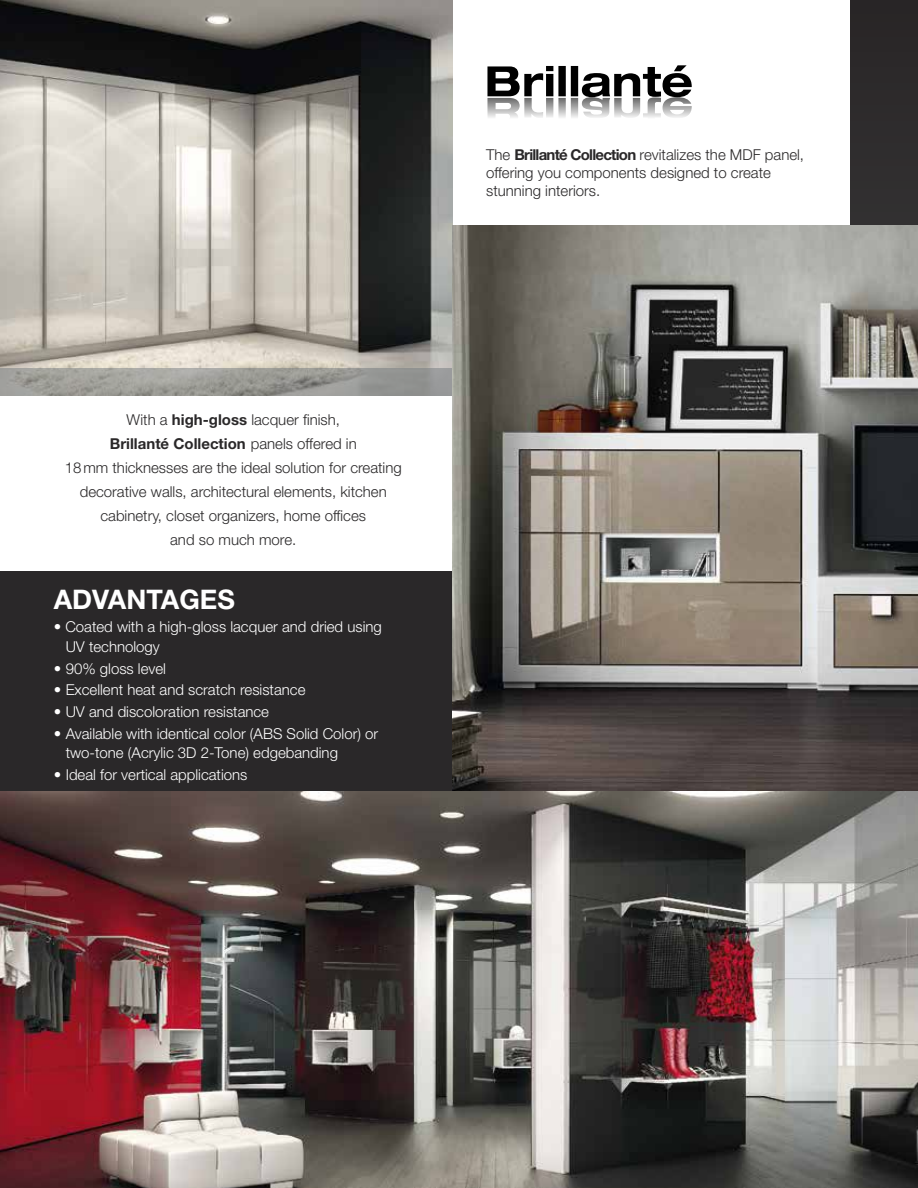
<style>
.page{position:relative;width:918px;height:1188px;background:#fff}
.page>*{position:absolute;margin:0;border:0;box-sizing:border-box;transform-origin:0 0}
.t1{font:700 27px "Helvetica Neue LT Std";color:#fff}
.t2{font:300 15px/24px "Helvetica Neue LT Std";color:#2a2829}
.t3{font:300 15px/19.5px "Helvetica Neue LT Std";color:#fff}
.s1{font-weight:700}
</style>
<div class="page">
<div style="left:0;top:571px;width:466px;height:220px;background:#2a2829"></div>
<div style="left:851px;top:0;width:67px;height:792px;background:#2e2b2c"></div>
<img style="left:0;top:0;width:452px;height:368px">
<svg style="left:0;top:368px;width:452px;height:27px;background:#9b9b96"></svg>
<svg style="left:487px;top:65px;width:205px;height:53px"></svg>
<img style="left:452px;top:226px;width:466px;height:565px">
<img style="left:0;top:791px;width:918px;height:397px">
<p class="t2" style="left:486px;top:146px;width:320px;line-height:18px">The <span class="s1">Brillanté Collection</span> revitalizes the MDF panel, offering you components designed to create stunning interiors.</p>
<p class="t2" style="left:65px;top:407px;width:338px;text-align:center">With a <span class="s1">high-gloss</span> lacquer finish,<br><span class="s1">Brillanté Collection</span> panels offered in<br>18mm thicknesses are the ideal solution for creating decorative walls, architectural elements, kitchen cabinetry, closet organizers, home offices<br>and so much more.</p>
<h1 class="t1" style="left:54px;top:582px;width:183px">ADVANTAGES</h1>
<p class="t3" style="left:66px;top:617px;width:318px;text-indent:-12px">• Coated with a high-gloss lacquer and dried using<br>UV technology</p>
<p class="t3" style="left:54px;top:658px;width:114px">• 90% gloss level</p>
<p class="t3" style="left:54px;top:680px;width:253px">• Excellent heat and scratch resistance</p>
<p class="t3" style="left:54px;top:702px;width:217px">• UV and discoloration resistance</p>
<p class="t3" style="left:66px;top:723px;width:314px;text-indent:-12px">• Available with identical color (ABS Solid Color) or two-tone (Acrylic 3D 2-Tone) edgebanding</p>
<p class="t3" style="left:54px;top:764px;width:195px">• Ideal for vertical applications</p>
</div>
